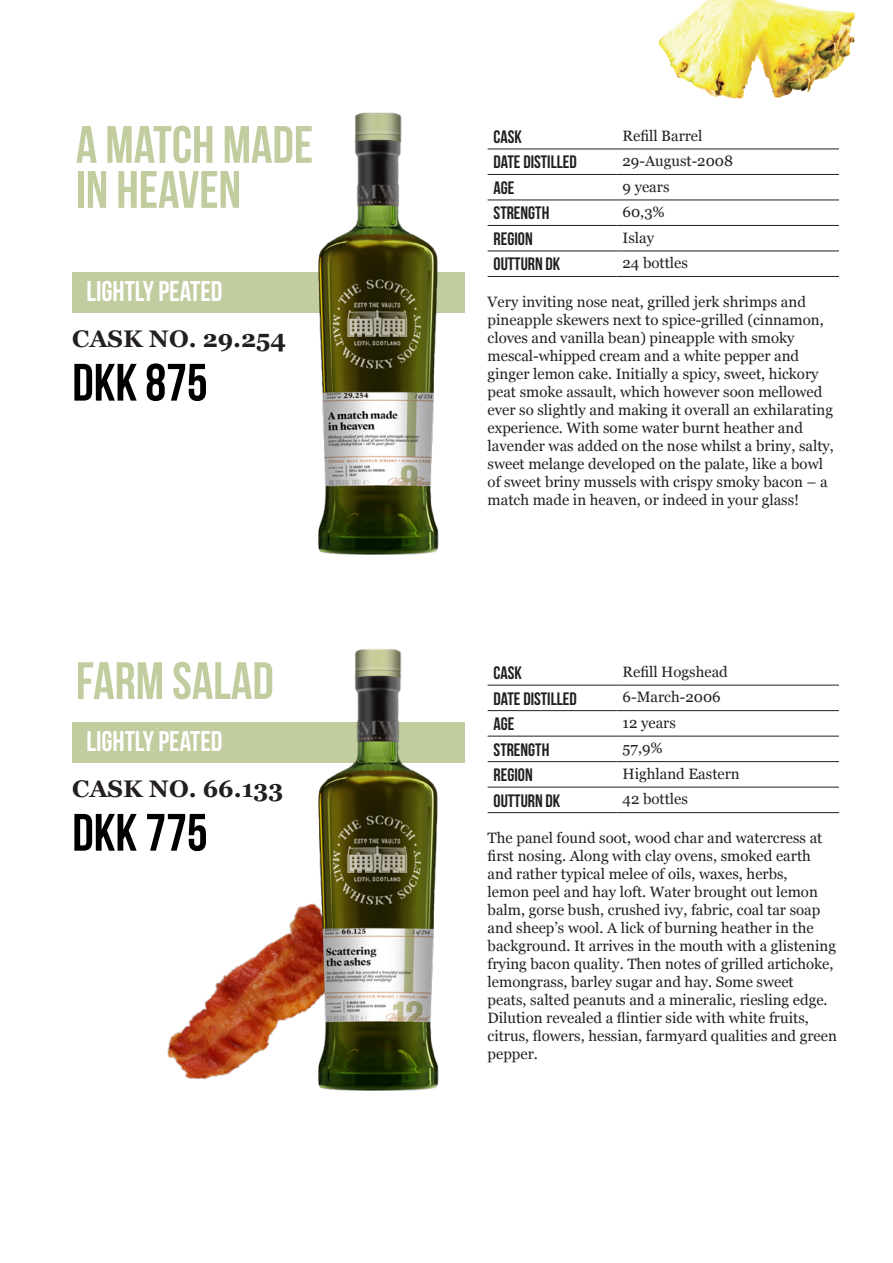
<style>
.page{position:relative;width:893px;height:1263px;background:#fff}
.page>*{position:absolute;margin:0;border:0;box-sizing:border-box;transform-origin:0 0}
.t1{font:700 52.5px/45px "Bebas Neue";color:#c1cc9f}
.t2{font:700 52.5px "Bebas Neue";color:#000001}
.t3{font:700 28.5px "Bebas Neue";color:#fff}
.t4{font:700 24px "Georgia";color:#231f20}
.t5{font:700 18px "Bebas Neue";color:#231f20}
.t6{font:15px/18px "Georgia";color:#231f20}
</style>
<div class="page">
<img style="left:167px;top:903px;width:146px;height:177px">
<div style="left:72px;top:722px;width:393px;height:40px;background:#c1cc9f"></div>
<div style="left:72px;top:272px;width:393px;height:40px;background:#c1cc9f"></div>
<img style="left:313px;top:649px;width:127px;height:442px">
<img style="left:313px;top:112px;width:127px;height:443px">
<hr style="left:488px;top:685px;width:129px;height:1px;background:#231f20">
<hr style="left:617px;top:685px;width:222px;height:1px;background:#231f20">
<hr style="left:488px;top:710px;width:129px;height:1px;background:#231f20">
<hr style="left:617px;top:710px;width:222px;height:1px;background:#231f20">
<hr style="left:488px;top:736px;width:129px;height:1px;background:#231f20">
<hr style="left:617px;top:736px;width:222px;height:1px;background:#231f20">
<hr style="left:488px;top:761px;width:129px;height:1px;background:#231f20">
<hr style="left:617px;top:761px;width:222px;height:1px;background:#231f20">
<hr style="left:488px;top:787px;width:129px;height:1px;background:#231f20">
<hr style="left:617px;top:787px;width:222px;height:1px;background:#231f20">
<hr style="left:488px;top:812px;width:129px;height:1px;background:#231f20">
<hr style="left:617px;top:812px;width:222px;height:1px;background:#231f20">
<hr style="left:488px;top:149px;width:129px;height:1px;background:#231f20">
<hr style="left:617px;top:149px;width:222px;height:1px;background:#231f20">
<hr style="left:488px;top:174px;width:129px;height:1px;background:#231f20">
<hr style="left:617px;top:174px;width:222px;height:1px;background:#231f20">
<hr style="left:488px;top:200px;width:129px;height:1px;background:#231f20">
<hr style="left:617px;top:200px;width:222px;height:1px;background:#231f20">
<hr style="left:488px;top:225px;width:129px;height:1px;background:#231f20">
<hr style="left:617px;top:225px;width:222px;height:1px;background:#231f20">
<hr style="left:488px;top:251px;width:129px;height:1px;background:#231f20">
<hr style="left:617px;top:251px;width:222px;height:1px;background:#231f20">
<hr style="left:488px;top:276px;width:129px;height:1px;background:#231f20">
<hr style="left:617px;top:276px;width:222px;height:1px;background:#231f20">
<img style="left:658px;top:0;width:198px;height:99px">
<p class="t1" style="left:76px;top:122px;width:239px">A MATCH MADE<br>IN HEAVEN</p>
<p class="t3" style="left:86px;top:276px;width:138px">LIGHTLY PEATED</p>
<p class="t4" style="left:72px;top:321px;width:215px">CASK NO. 29.254</p>
<p class="t2" style="left:72px;top:354px;width:137px">DKK 875</p>
<p class="t1" style="left:76px;top:658px;width:199px">FARM SALAD</p>
<p class="t3" style="left:86px;top:726px;width:138px">LIGHTLY PEATED</p>
<p class="t4" style="left:72px;top:771px;width:213px">CASK NO. 66.133</p>
<p class="t2" style="left:72px;top:804px;width:137px">DKK 775</p>
<p class="t5" style="left:494px;top:127px;width:30px">CASK</p>
<p class="t6" style="left:623px;top:126px;width:81px">Refill Barrel</p>
<p class="t5" style="left:494px;top:152px;width:85px">DATE DISTILLED</p>
<p class="t6" style="left:623px;top:151px;width:112px">29-August-2008</p>
<p class="t5" style="left:494px;top:178px;width:22px">AGE</p>
<p class="t6" style="left:623px;top:177px;width:48px">9 years</p>
<p class="t5" style="left:494px;top:203px;width:57px">STRENGTH</p>
<p class="t6" style="left:623px;top:202px;width:44px">60,3%</p>
<p class="t5" style="left:494px;top:229px;width:41px">REGION</p>
<p class="t6" style="left:623px;top:228px;width:33px">Islay</p>
<p class="t5" style="left:494px;top:254px;width:68px">OUTTURN DK</p>
<p class="t6" style="left:623px;top:253px;width:67px">24 bottles</p>
<p class="t6" style="left:488px;top:292px;width:348px">Very inviting nose neat, grilled jerk shrimps and pineapple skewers next to spice-grilled (cinnamon, cloves and vanilla bean) pineapple with smoky mescal-whipped cream and a white pepper and ginger lemon cake. Initially a spicy, sweet, hickory peat smoke assault, which however soon mellowed ever so slightly and making it overall an exhilarating experience. With some water burnt heather and lavender was added on the nose whilst a briny, salty, sweet melange developed on the palate, like a bowl of sweet briny mussels with crispy smoky bacon – a match made in heaven, or indeed in your glass!</p>
<p class="t5" style="left:494px;top:663px;width:30px">CASK</p>
<p class="t6" style="left:623px;top:662px;width:107px">Refill Hogshead</p>
<p class="t5" style="left:494px;top:688px;width:85px">DATE DISTILLED</p>
<p class="t6" style="left:623px;top:688px;width:100px">6-March-2006</p>
<p class="t5" style="left:494px;top:714px;width:22px">AGE</p>
<p class="t6" style="left:623px;top:713px;width:55px">12 years</p>
<p class="t5" style="left:494px;top:739px;width:57px">STRENGTH</p>
<p class="t6" style="left:623px;top:739px;width:42px">57,9%</p>
<p class="t5" style="left:494px;top:765px;width:41px">REGION</p>
<p class="t6" style="left:623px;top:764px;width:119px">Highland Eastern</p>
<p class="t5" style="left:494px;top:790px;width:68px">OUTTURN DK</p>
<p class="t6" style="left:623px;top:790px;width:67px">42 bottles</p>
<p class="t6" style="left:488px;top:828px;width:351px">The panel found soot, wood char and watercress at first nosing. Along with clay ovens, smoked earth and rather typical melee of oils, waxes, herbs,<br>lemon peel and hay loft. Water brought out lemon balm, gorse bush, crushed ivy, fabric, coal tar soap and sheep’s wool. A lick of burning heather in the background. It arrives in the mouth with a glistening frying bacon quality. Then notes of grilled artichoke, lemongrass, barley sugar and hay. Some sweet<br>peats, salted peanuts and a mineralic, riesling edge.<br>Dilution revealed a flintier side with white fruits, citrus, flowers, hessian, farmyard qualities and green pepper.</p>
</div>
